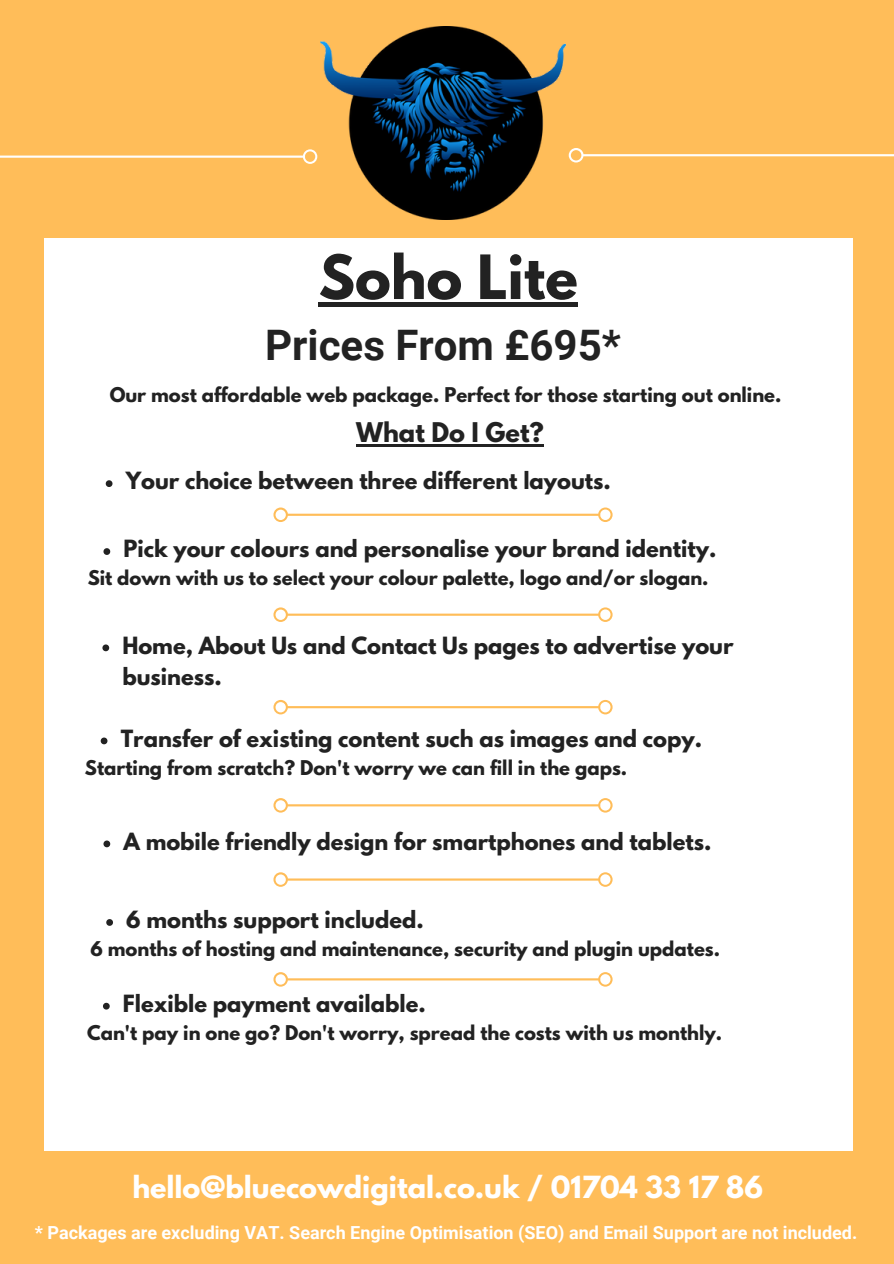
<style>
.page{position:relative;width:894px;height:1264px;background:#fff}
.page>*{position:absolute;margin:0;border:0;box-sizing:border-box;transform-origin:0 0}
.t1{font:700 54px "League Spartan";color:#222}
.t2{font:700 42px "Roboto";color:#222}
.t3{font:700 27px "League Spartan";color:#fff}
.t4{font:700 24px "League Spartan";color:#222}
.t5{font:700 21px/31.5px "League Spartan";color:#222}
.t6{font:700 18px "League Spartan";color:#222}
.t7{font:700 18px "Roboto";color:#fff}
</style>
<div class="page">
<div style="left:0;top:0;width:893px;height:1263px;background:#ffbd59"></div>
<div style="left:44px;top:238px;width:808px;height:912px;background:#fff"></div>
<svg style="left:568px;top:148px;width:325px;height:14px"></svg>
<svg style="left:0;top:149px;width:317px;height:15px"></svg>
<img style="left:320px;top:26px;width:245px;height:193px">
<div style="left:318px;top:302px;width:259px;height:5px;background:#222"></div>
<hr style="left:356px;top:444px;width:187px;height:2px;background:#222">
<svg style="left:106px;top:480px;width:6px;height:7px"></svg>
<svg style="left:103px;top:548px;width:7px;height:7px"></svg>
<svg style="left:102px;top:644px;width:7px;height:7px"></svg>
<svg style="left:103px;top:1002px;width:7px;height:7px"></svg>
<svg style="left:101px;top:737px;width:6px;height:7px"></svg>
<svg style="left:103px;top:840px;width:7px;height:7px"></svg>
<svg style="left:106px;top:919px;width:7px;height:6px"></svg>
<svg style="left:273px;top:507px;width:339px;height:15px"></svg>
<svg style="left:273px;top:607px;width:339px;height:15px"></svg>
<svg style="left:273px;top:700px;width:339px;height:14px"></svg>
<svg style="left:273px;top:798px;width:339px;height:14px"></svg>
<svg style="left:273px;top:872px;width:339px;height:14px"></svg>
<svg style="left:273px;top:972px;width:339px;height:14px"></svg>
<h1 class="t1" style="left:318px;top:250px;width:260px">Soho Lite</h1>
<h2 class="t2" style="left:265px;top:321px;width:357px">Prices From £695*</h2>
<p class="t6" style="left:110px;top:386px;width:673px">Our most affordable web package. Perfect for those starting out online.</p>
<p class="t4" style="left:356px;top:420px;width:189px">What Do I Get?</p>
<p class="t5" style="left:126px;top:468px;width:486px">Your choice between three different layouts.</p>
<p class="t5" style="left:123px;top:535px;width:594px">Pick your colours and personalise your brand identity.</p>
<p class="t6" style="left:88px;top:569px;width:622px">Sit down with us to select your colour palette, logo and/or slogan.</p>
<p class="t5" style="left:122px;top:632px;width:612px">Home, About Us and Contact Us pages to advertise your business.</p>
<p class="t5" style="left:121px;top:725px;width:582px">Transfer of existing content such as images and copy.</p>
<p class="t6" style="left:85px;top:758px;width:543px">Starting from scratch? Don't worry we can fill in the gaps.</p>
<p class="t5" style="left:123px;top:828px;width:589px">A mobile friendly design for smartphones and tablets.</p>
<p class="t5" style="left:126px;top:906px;width:299px">6 months support included.</p>
<p class="t6" style="left:90px;top:940px;width:631px">6 months of hosting and maintenance, security and plugin updates.</p>
<p class="t5" style="left:123px;top:990px;width:304px">Flexible payment available.</p>
<p class="t6" style="left:87px;top:1023px;width:636px">Can't pay in one go? Don't worry, spread the costs with us monthly.</p>
<p class="t3" style="left:132px;top:1173px;width:632px">hello@bluecowdigital.co.uk / 01704 33 17 86</p>
<p class="t7" style="left:35px;top:1222px;width:823px">* Packages are excluding VAT. Search Engine Optimisation (SEO) and Email Support are not included.</p>
</div>
